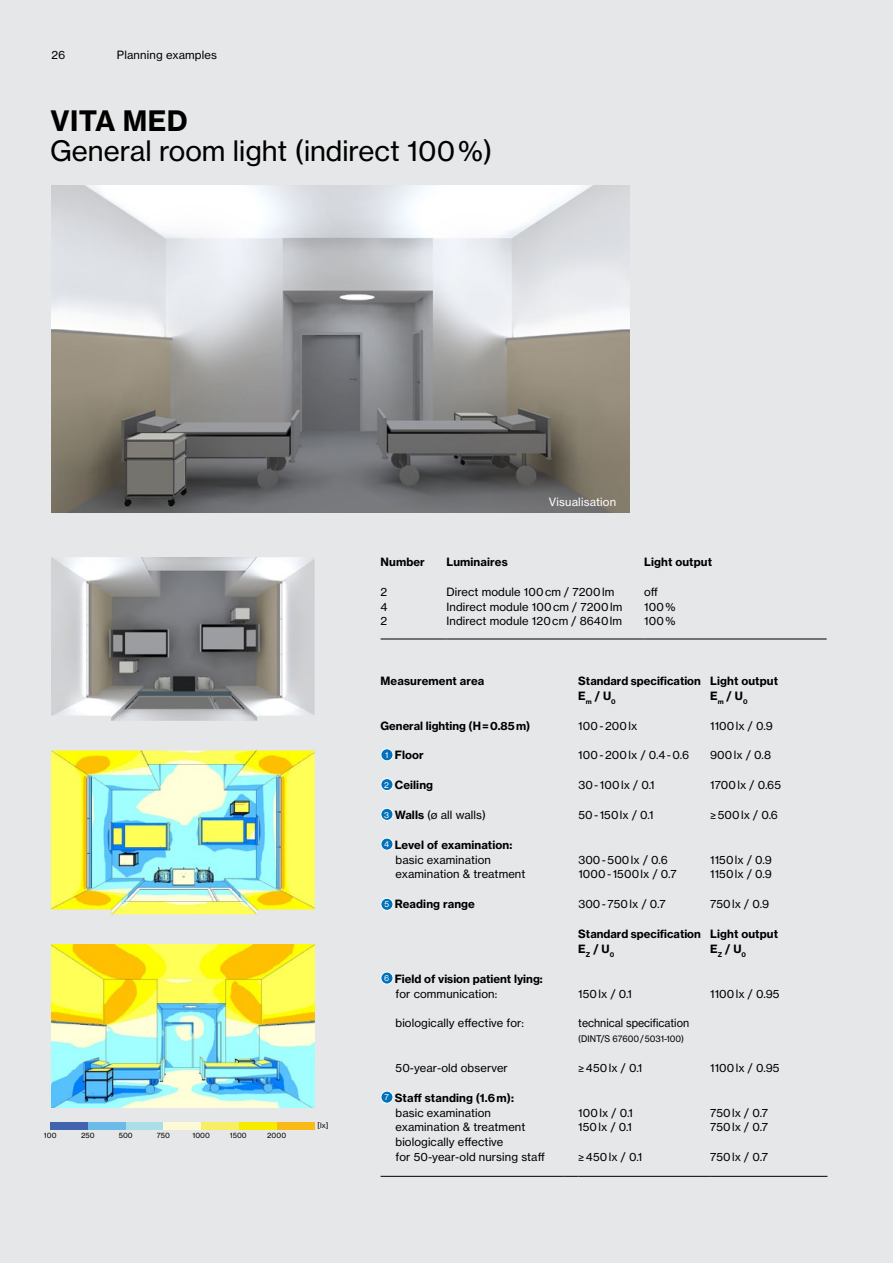
<style>
.page{position:relative;width:893px;height:1263px;background:#e6e7e8}
.page>*{position:absolute;margin:0;border:0;box-sizing:border-box;transform-origin:0 0}
.t1{font:27.75px "N Haas Grotesk TX Pro 55 Rg";color:#000}
.t2{font:27.75px "N Haas Grotesk TX Pro 75 Bd";letter-spacing:.015em;color:#000}
.t3{font:11.25px/14.9px "N Haas Grotesk TX Pro 55 Rg";letter-spacing:.01em;color:#000}
.t4{font:11.25px/14.9px "N Haas Grotesk TX Pro 75 Bd";letter-spacing:.01em;color:#000}
.t5{font:11.25px "N Haas Grotesk TX Pro 55 Rg";letter-spacing:.01em;color:#000;scale:.95 1}
.t6{font:11.25px "N Haas Grotesk TX Pro 55 Rg";letter-spacing:.015em;color:#fff}
.t7{font:9px "N Haas Grotesk TX Pro 55 Rg";color:#000;scale:.95 1}
.t8{font:8.1px "N Haas Grotesk TX Pro 55 Rg";color:#fff}
.t9{font:7.2px "N Haas Grotesk TX Pro 55 Rg";letter-spacing:.01em;color:#000}
.s1{font-family:"N Haas Grotesk TX Pro 75 Bd"}
</style>
<div class="page">
<img style="left:51px;top:185px;width:578px;height:328px">
<img style="left:51px;top:944px;width:264px;height:164px">
<div style="left:50px;top:1121px;width:38px;height:8px;background:#4263ae"></div>
<div style="left:126px;top:1121px;width:37px;height:8px;background:#aadee9"></div>
<div style="left:163px;top:1121px;width:38px;height:8px;background:#fcf9d7"></div>
<div style="left:201px;top:1121px;width:38px;height:8px;background:#f8ee64"></div>
<div style="left:239px;top:1121px;width:38px;height:8px;background:#f7eb00"></div>
<div style="left:277px;top:1121px;width:37px;height:8px;background:#f7ba17"></div>
<div style="left:88px;top:1121px;width:38px;height:8px;background:#6cbae8"></div>
<img style="left:51px;top:557px;width:264px;height:164px">
<img style="left:51px;top:750px;width:264px;height:164px">
<div style="left:381px;top:749px;width:12px;height:12px;background:#0072bc;border-radius:50%"></div>
<div style="left:381px;top:748px;width:12px;height:13px;border:1px solid #fff;border-radius:50%"></div>
<div style="left:381px;top:778px;width:12px;height:13px;background:#0072bc;border-radius:50%"></div>
<div style="left:381px;top:778px;width:12px;height:13px;border:1px solid #fff;border-radius:50%"></div>
<div style="left:381px;top:808px;width:12px;height:12px;background:#0072bc;border-radius:50%"></div>
<div style="left:381px;top:808px;width:12px;height:13px;border:1px solid #fff;border-radius:50%"></div>
<div style="left:381px;top:838px;width:12px;height:12px;background:#0072bc;border-radius:50%"></div>
<div style="left:381px;top:838px;width:12px;height:12px;border:1px solid #fff;border-radius:50%"></div>
<div style="left:381px;top:898px;width:12px;height:12px;background:#0072bc;border-radius:50%"></div>
<div style="left:381px;top:898px;width:12px;height:13px;border:1px solid #fff;border-radius:50%"></div>
<div style="left:381px;top:972px;width:12px;height:12px;background:#0072bc;border-radius:50%"></div>
<div style="left:381px;top:972px;width:12px;height:12px;border:1px solid #fff;border-radius:50%"></div>
<div style="left:381px;top:1091px;width:12px;height:12px;background:#0072bc;border-radius:50%"></div>
<div style="left:381px;top:1091px;width:12px;height:12px;border:1px solid #fff;border-radius:50%"></div>
<hr style="left:381px;top:639px;width:51px;height:1px;background:#000">
<svg style="left:432px;top:639px;width:14px;height:1px"></svg>
<hr style="left:446px;top:639px;width:198px;height:1px;background:#000">
<hr style="left:644px;top:639px;width:183px;height:1px;background:#000">
<hr style="left:381px;top:1176px;width:182px;height:1px;background:#000">
<svg style="left:563px;top:1176px;width:15px;height:1px"></svg>
<hr style="left:578px;top:1176px;width:132px;height:1px;background:#000">
<hr style="left:710px;top:1176px;width:117px;height:1px;background:#000">
<p class="t3" style="left:51px;top:48px;width:16px">26</p>
<p class="t3" style="left:117px;top:48px;width:102px">Planning examples</p>
<h1 class="t2" style="left:50px;top:104px;width:139px">VITA MED</h1>
<h1 class="t1" style="left:50px;top:134px;width:444px">General room light (indirect 100 %)</h1>
<p class="t6" style="left:549px;top:495px;width:69px">Visualisation</p>
<p class="t4" style="left:381px;top:554px;width:46px">Number</p>
<p class="t4" style="left:446px;top:554px;width:63px">Luminaires</p>
<p class="t4" style="left:644px;top:554px;width:69px">Light output</p>
<p class="t3" style="left:381px;top:584px;width:9px;text-align:justify">2<br>4<br>2</p>
<p class="t3" style="left:446px;top:584px;width:177px">Direct module 100 cm / 7200 lm<br>Indirect module 100 cm / 7200 lm<br>Indirect module 120 cm / 8640 lm</p>
<p class="t3" style="left:644px;top:584px;width:33px">off<br>100 %<br>100 %</p>
<p class="t9" style="left:44px;top:1131px;width:14px">100</p>
<p class="t9" style="left:81px;top:1131px;width:15px">250</p>
<p class="t9" style="left:119px;top:1131px;width:16px">500</p>
<p class="t9" style="left:157px;top:1131px;width:15px">750</p>
<p class="t9" style="left:192px;top:1131px;width:19px">1000</p>
<p class="t9" style="left:230px;top:1131px;width:19px">1500</p>
<p class="t9" style="left:267px;top:1131px;width:21px">2000</p>
<p class="t9" style="left:317px;top:1121px;width:13px">[lx]</p>
<p class="t4" style="left:381px;top:673px;width:105px">Measurement area</p>
<p class="t4" style="left:578px;top:673px;width:124px">Standard specification<br>E<sub>m</sub> / U<sub>0</sub></p>
<p class="t4" style="left:710px;top:673px;width:69px">Light output<br>E<sub>m</sub> / U<sub>0</sub></p>
<p class="t4" style="left:381px;top:718px;width:151px">General lighting (H = 0.85 m)</p>
<p class="t4" style="left:395px;top:748px;width:31px">Floor</p>
<p class="t3" style="left:710px;top:718px;width:64px">1100 lx / 0.9</p>
<p class="t3" style="left:710px;top:748px;width:62px">900 lx / 0.8</p>
<p class="t3" style="left:578px;top:718px;width:61px">100 - 200 lx</p>
<p class="t3" style="left:578px;top:748px;width:112px">100 - 200 lx / 0.4 - 0.6</p>
<p class="t8" style="left:385px;top:750px;width:5px">1</p>
<p class="t8" style="left:384px;top:780px;width:6px">2</p>
<p class="t8" style="left:384px;top:809px;width:6px">3</p>
<p class="t8" style="left:384px;top:839px;width:7px">4</p>
<p class="t4" style="left:395px;top:777px;width:40px">Ceiling</p>
<p class="t3" style="left:578px;top:777px;width:78px">30 - 100 lx / 0.1</p>
<p class="t3" style="left:710px;top:777px;width:72px">1700 lx / 0.65</p>
<p class="t3" style="left:395px;top:807px;width:93px"><span class="s1">Walls</span> (ø all walls)</p>
<p class="t3" style="left:578px;top:807px;width:77px">50 - 150 lx / 0.1</p>
<p class="t3" style="left:710px;top:807px;width:69px">≥ 500 lx / 0.6</p>
<p class="t4" style="left:395px;top:837px;width:119px">Level of examination:</p>
<p class="t3" style="left:396px;top:852px;width:131px">basic examination examination &amp; treatment</p>
<p class="t3" style="left:578px;top:852px;width:100px">300 - 500 lx / 0.6<br>1000 - 1500 lx / 0.7</p>
<p class="t3" style="left:710px;top:852px;width:63px">1150 lx / 0.9<br>1150 lx / 0.9</p>
<p class="t4" style="left:395px;top:897px;width:82px">Reading range</p>
<p class="t3" style="left:578px;top:897px;width:89px">300 - 750 lx / 0.7</p>
<p class="t4" style="left:578px;top:926px;width:124px">Standard specification<br>E<sub>Z</sub> / U<sub>0</sub></p>
<p class="t3" style="left:710px;top:897px;width:60px">750 lx / 0.9</p>
<p class="t4" style="left:710px;top:926px;width:69px">Light output<br>E<sub>Z</sub> / U<sub>0</sub></p>
<p class="t8" style="left:384px;top:899px;width:6px">5</p>
<p class="t4" style="left:395px;top:971px;width:150px">Field of vision patient lying:</p>
<p class="t3" style="left:396px;top:986px;width:103px">for communication:</p>
<p class="t3" style="left:396px;top:1016px;width:130px">biologically effective for:</p>
<p class="t3" style="left:396px;top:1060px;width:114px">50-year-old observer</p>
<p class="t4" style="left:395px;top:1090px;width:121px">Staff standing (1.6 m):</p>
<p class="t3" style="left:396px;top:1105px;width:151px">basic examination examination &amp; treatment biologically effective<br>for 50-year-old nursing staff</p>
<p class="t8" style="left:384px;top:973px;width:7px">6</p>
<p class="t8" style="left:385px;top:1092px;width:6px">7</p>
<p class="t3" style="left:578px;top:986px;width:55px">150 lx / 0.1</p>
<p class="t5" style="left:578px;top:1016px;width:118px">technical specification</p>
<p class="t7" style="left:578px;top:1033px;width:113px">(DINT/S 67600 / 5031-100)</p>
<p class="t3" style="left:578px;top:1060px;width:65px">≥ 450 lx / 0.1</p>
<p class="t3" style="left:578px;top:1105px;width:56px">100 lx / 0.1<br>150 lx / 0.1</p>
<p class="t3" style="left:578px;top:1150px;width:65px">≥ 450 lx / 0.1</p>
<p class="t3" style="left:710px;top:986px;width:71px">1100 lx / 0.95</p>
<p class="t3" style="left:710px;top:1060px;width:71px">1100 lx / 0.95</p>
<p class="t3" style="left:710px;top:1105px;width:59px">750 lx / 0.7<br>750 lx / 0.7</p>
<p class="t3" style="left:710px;top:1150px;width:59px">750 lx / 0.7</p>
</div>
